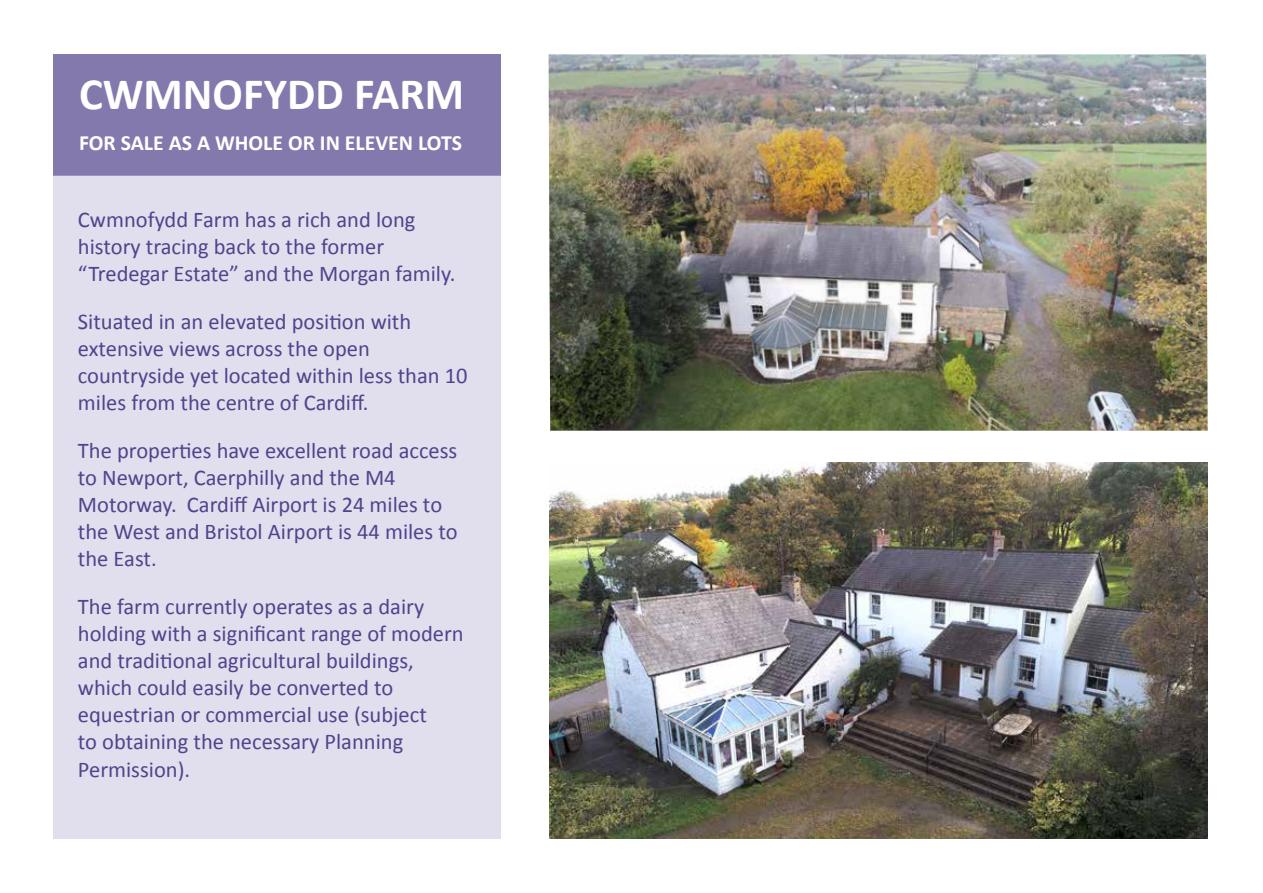
<style>
.page{position:relative;width:1263px;height:893px;background:#fff}
.page>*{position:absolute;margin:0;border:0;box-sizing:border-box;transform-origin:0 0}
.t1{font:700 45px "Calibri";color:#fff}
.t2{font:22.5px/27px "Calibri";color:#52438c}
.t3{font:700 21.75px "Calibri";color:#fff}
</style>
<div class="page">
<div style="left:53px;top:54px;width:448px;height:122px;background:#8479ad"></div>
<div style="left:53px;top:176px;width:448px;height:663px;background:#e1deee"></div>
<img style="left:549px;top:54px;width:659px;height:377px">
<img style="left:549px;top:462px;width:659px;height:376px">
<h1 class="t1" style="left:79px;top:66px;width:386px">CWMNOFYDD FARM</h1>
<p class="t3" style="left:79px;top:129px;width:384px">FOR SALE AS A WHOLE OR IN ELEVEN LOTS</p>
<p class="t2" style="left:78px;top:205px;width:379px">Cwmnofydd Farm has a rich and long history tracing back to the former “Tredegar Estate” and the Morgan family.</p>
<p class="t2" style="left:78px;top:307px;width:391px">Situated in an elevated position with extensive views across the open countryside yet located within less than 10 miles from the centre of Cardiff.</p>
<p class="t2" style="left:78px;top:436px;width:381px">The properties have excellent road access to Newport, Caerphilly and the M4<br>Motorway. Cardiff Airport is 24 miles to the West and Bristol Airport is 44 miles to the East.</p>
<p class="t2" style="left:78px;top:592px;width:387px">The farm currently operates as a dairy holding with a significant range of modern and traditional agricultural buildings, which could easily be converted to equestrian or commercial use (subject<br>to obtaining the necessary Planning Permission).</p>
</div>
